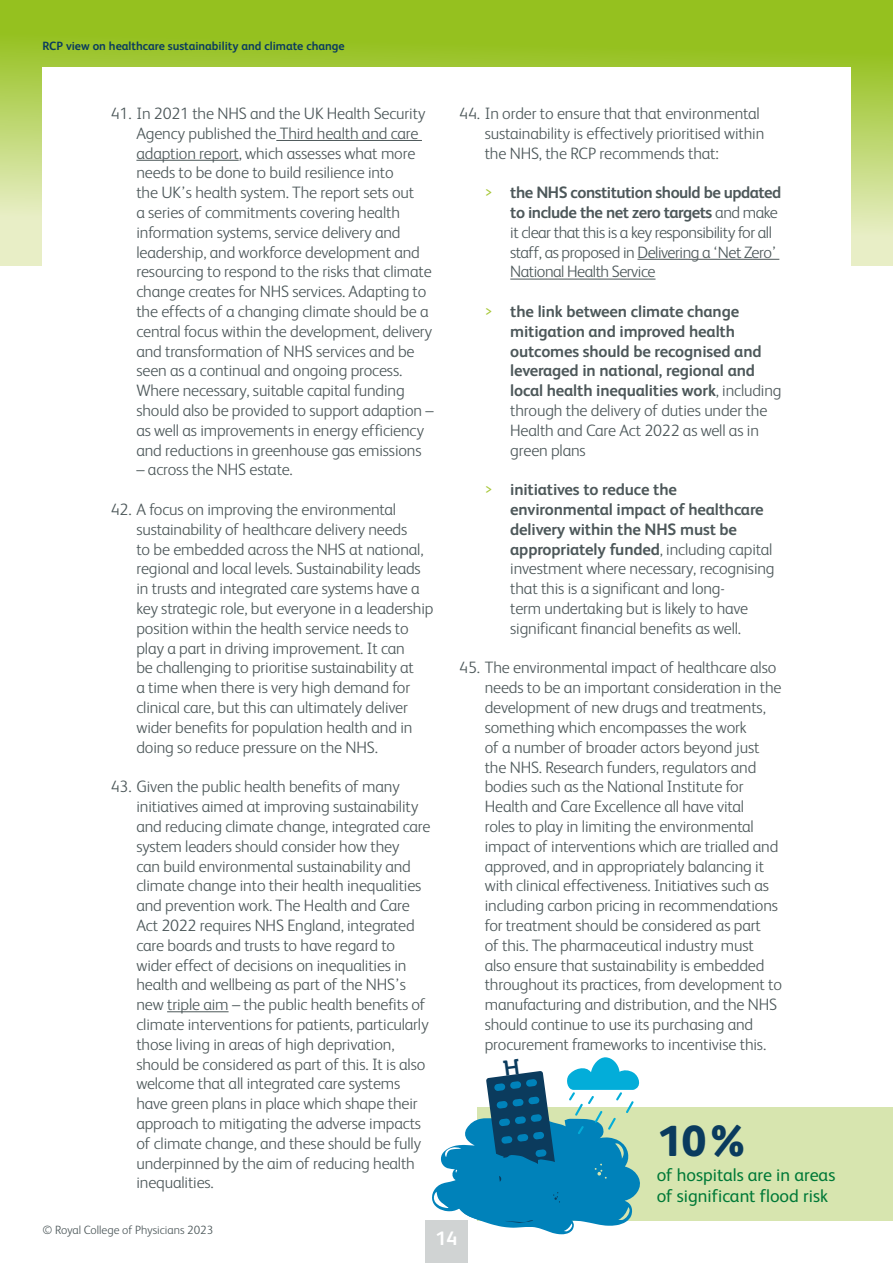
<style>
.page{position:relative;width:893px;height:1263px;background:#fff}
.page>*{position:absolute;margin:0;border:0;box-sizing:border-box;transform-origin:0 0}
.t1{font:800 43.5px "FS Albert";color:#0a3b5e}
.t2{font:700 19.5px "FS Albert";color:#fff}
.t3{font:18px/21.6px "FS Albert";color:#007937}
.t4{font:300 16.5px/19.8px "FS Albert";letter-spacing:-.01em;color:#4d585a}
.t5{font:700 16.5px/19.8px "FS Albert";letter-spacing:-.01em;color:#4d585a}
.t6{font:300 16.5px/19.8px "FS Albert";letter-spacing:-.03em;color:#4d585a}
.t7{font:700 12px "FS Albert";color:#0a3b5e}
.t8{font:300 12px "FS Albert";color:#4d585a}
.s1{color:#a7c839}
.s2{font-weight:700}
.s3{font-weight:300;color:#a7c839}
.s4{font-weight:300}
</style>
<div class="page">
<div style="left:425px;top:1220px;width:43px;height:43px;background:#d0d3d3"></div>
<svg style="left:0;top:0;width:893px;height:265px;fill:#95c120"></svg>
<div style="left:43px;top:68px;width:807px;height:398px;background:#fff"></div>
<hr style="left:276px;top:140px;width:146px;height:1px;background:#4d585a">
<hr style="left:136px;top:160px;width:103px;height:1px;background:#4d585a">
<hr style="left:167px;top:1011px;width:62px;height:1px;background:#4d585a">
<hr style="left:637px;top:259px;width:142px;height:1px;background:#4d585a">
<hr style="left:510px;top:279px;width:145px;height:1px;background:#4d585a">
<div style="left:477px;top:1107px;width:416px;height:113px;background:#d7e5af"></div>
<svg style="left:432px;top:1057px;width:210px;height:177px"></svg>
<p class="t7" style="left:43px;top:39px;width:304px">RCP view on healthcare sustainability and climate change</p>
<p class="t4" style="left:136px;top:103px;width:299px;text-indent:-26px">41. In 2021 the NHS and the UK Health Security Agency published the Third health and care adaption report, which assesses what more needs to be done to build resilience into<br>the UK’s health system. The report sets out<br>a series of commitments covering health information systems, service delivery and leadership, and workforce development and resourcing to respond to the risks that climate change creates for NHS services. Adapting to the effects of a changing climate should be a central focus within the development, delivery and transformation of NHS services and be seen as a continual and ongoing process.<br>Where necessary, suitable capital funding should also be provided to support adaption – as well as improvements in energy efficiency and reductions in greenhouse gas emissions</p>
<p class="t4" style="left:136px;top:460px;width:158px">– across the NHS estate.</p>
<p class="t4" style="left:136px;top:499px;width:299px;text-indent:-26px">42. A focus on improving the environmental sustainability of healthcare delivery needs<br>to be embedded across the NHS at national, regional and local levels. Sustainability leads in trusts and integrated care systems have a key strategic role, but everyone in a leadership position within the health service needs to play a part in driving improvement. It can<br>be challenging to prioritise sustainability at<br>a time when there is very high demand for clinical care, but this can ultimately deliver wider benefits for population health and in doing so reduce pressure on the NHS.</p>
<p class="t4" style="left:136px;top:777px;width:296px;text-indent:-26px">43. Given the public health benefits of many initiatives aimed at improving sustainability and reducing climate change, integrated care system leaders should consider how they<br>can build environmental sustainability and climate change into their health inequalities and prevention work. The Health and Care Act 2022 requires NHS England, integrated care boards and trusts to have regard to wider effect of decisions on inequalities in health and wellbeing as part of the NHS’s new triple aim – the public health benefits of climate interventions for patients, particularly those living in areas of high deprivation, should be considered as part of this. It is also welcome that all integrated care systems have green plans in place which shape their approach to mitigating the adverse impacts of climate change, and these should be fully underpinned by the aim of reducing health inequalities.</p>
<p class="t4" style="left:485px;top:103px;width:281px;text-indent:-26px">44. In order to ensure that that environmental sustainability is effectively prioritised within the NHS, the RCP recommends that:</p>
<p class="t6" style="left:510px;top:183px;width:273px;text-indent:-26px"><span class="s1">&gt;</span> <span class="s2">the NHS constitution should be updated to include the net zero targets</span> and make it clear that this is a key responsibility for all staff, as proposed in Delivering a ‘Net Zero’ National Health Service</p>
<p class="t5" style="left:510px;top:301px;width:273px;text-indent:-26px"><span class="s3">&gt;</span> the link between climate change mitigation and improved health outcomes should be recognised and leveraged in national, regional and local health inequalities work<span class="s4">, including through the delivery of duties under the Health and Care Act 2022 as well as in green plans</span></p>
<p class="t4" style="left:510px;top:480px;width:266px;text-indent:-26px"><span class="s1">&gt;</span> <span class="s2">initiatives to reduce the environmental impact of healthcare delivery within the NHS must be appropriately funded</span>, including capital investment where necessary, recognising that this is a significant and long-<br>term undertaking but is likely to have significant financial benefits as well.</p>
<p class="t4" style="left:485px;top:658px;width:299px;text-indent:-26px">45. The environmental impact of healthcare also needs to be an important consideration in the development of new drugs and treatments, something which encompasses the work<br>of a number of broader actors beyond just the NHS. Research funders, regulators and bodies such as the National Institute for Health and Care Excellence all have vital<br>roles to play in limiting the environmental impact of interventions which are trialled and approved, and in appropriately balancing it with clinical effectiveness. Initiatives such as including carbon pricing in recommendations for treatment should be considered as part<br>of this. The pharmaceutical industry must also ensure that sustainability is embedded throughout its practices, from development to manufacturing and distribution, and the NHS should continue to use its purchasing and procurement frameworks to incentivise this.</p>
<h1 class="t1" style="left:657px;top:1116px;width:95px">10%</h1>
<p class="t3" style="left:657px;top:1163px;width:180px">of hospitals are in areas of significant flood risk</p>
<p class="t8" style="left:43px;top:1223px;width:172px">© Royal College of Physicians 2023</p>
<p class="t2" style="left:436px;top:1227px;width:23px">14</p>
</div>
